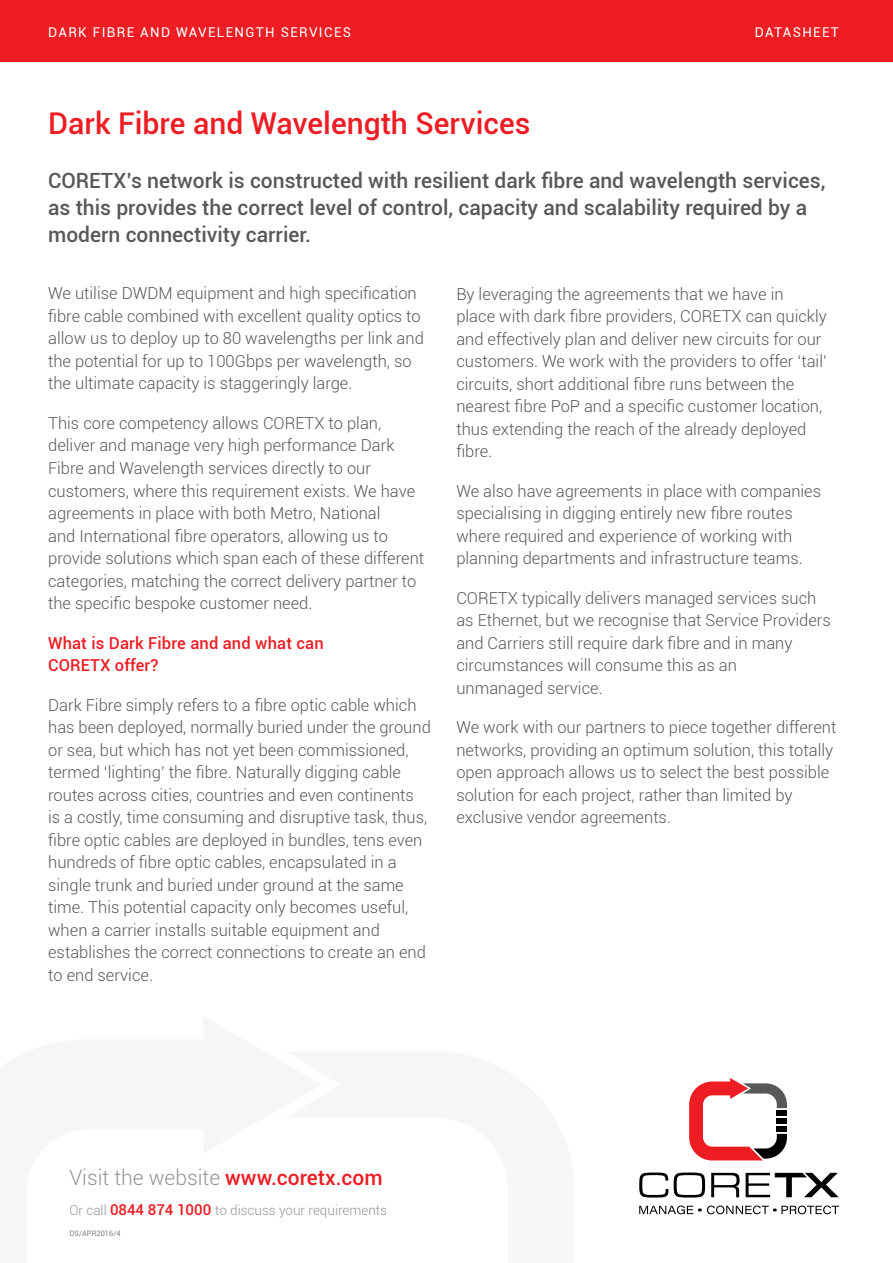
<style>
.page{position:relative;width:893px;height:1263px;background:#fff}
.page>*{position:absolute;margin:0;border:0;box-sizing:border-box;transform-origin:0 0}
.t1{font:500 30px "Roboto";color:#ee1d23}
.t2{font:500 21px/27px "Roboto";color:#57585a}
.t3{font:300 21px "Roboto";color:#939598}
.t4{font:300 16.5px/22.5px "Roboto";color:#57585a}
.t5{font:500 16.5px/22.5px "Roboto";letter-spacing:.01em;color:#ee1d23}
.t6{font:300 13.5px "Roboto";color:#939598}
.t7{font:13.5px "Roboto";letter-spacing:.1em;color:#fff}
.t8{font:7.5px "Roboto";color:#808285}
.s1{font-weight:500;color:#ee1d23}
.s2{font-weight:500;font-size:15px;color:#ee1d23}
</style>
<div class="page">
<div style="left:0;top:0;width:893px;height:62px;background:#ee1d23"></div>
<svg style="left:639px;top:1172px;width:29px;height:25px"></svg>
<svg style="left:674px;top:1172px;width:31px;height:25px"></svg>
<svg style="left:711px;top:1173px;width:29px;height:24px"></svg>
<svg style="left:746px;top:1173px;width:93px;height:24px"></svg>
<svg style="left:639px;top:1205px;width:200px;height:9px"></svg>
<svg style="left:689px;top:1078px;width:98px;height:82px"></svg>
<p class="t7" style="left:48px;top:23px;width:304px">DARK FIBRE AND WAVELENGTH SERVICES</p>
<p class="t7" style="left:755px;top:23px;width:86px">DATASHEET</p>
<h1 class="t1" style="left:48px;top:102px;width:484px">Dark Fibre and Wavelength Services</h1>
<p class="t2" style="left:48px;top:167px;width:779px">CORETX’s network is constructed with resilient dark fibre and wavelength services, as this provides the correct level of control, capacity and scalability required by a modern connectivity carrier.</p>
<p class="t4" style="left:48px;top:282px;width:377px">We utilise DWDM equipment and high specification fibre cable combined with excellent quality optics to allow us to deploy up to 80 wavelengths per link and the potential for up to 100Gbps per wavelength, so the ultimate capacity is staggeringly large.</p>
<p class="t4" style="left:48px;top:411px;width:378px">This core competency allows CORETX to plan, deliver and manage very high performance Dark Fibre and Wavelength services directly to our customers, where this requirement exists. We have agreements in place with both Metro, National<br>and International fibre operators, allowing us to provide solutions which span each of these different categories, matching the correct delivery partner to the specific bespoke customer need.</p>
<p class="t5" style="left:48px;top:631px;width:277px">What is Dark Fibre and and what can<br>CORETX offer?</p>
<p class="t4" style="left:48px;top:693px;width:384px">Dark Fibre simply refers to a fibre optic cable which has been deployed, normally buried under the ground or sea, but which has not yet been commissioned, termed ‘lighting’ the fibre. Naturally digging cable routes across cities, countries and even continents<br>is a costly, time consuming and disruptive task, thus, fibre optic cables are deployed in bundles, tens even hundreds of fibre optic cables, encapsulated in a single trunk and buried under ground at the same time. This potential capacity only becomes useful, when a carrier installs suitable equipment and establishes the correct connections to create an end to end service.</p>
<p class="t4" style="left:456px;top:282px;width:372px">By leveraging the agreements that we have in<br>place with dark fibre providers, CORETX can quickly and effectively plan and deliver new circuits for our customers. We work with the providers to offer ‘tail’ circuits, short additional fibre runs between the nearest fibre PoP and a specific customer location, thus extending the reach of the already deployed fibre.</p>
<p class="t4" style="left:456px;top:479px;width:366px">We also have agreements in place with companies specialising in digging entirely new fibre routes where required and experience of working with planning departments and infrastructure teams.</p>
<p class="t4" style="left:456px;top:586px;width:376px">CORETX typically delivers managed services such as Ethernet, but we recognise that Service Providers and Carriers still require dark fibre and in many circumstances will consume this as an<br>unmanaged service.</p>
<p class="t4" style="left:456px;top:715px;width:381px">We work with our partners to piece together different networks, providing an optimum solution, this totally open approach allows us to select the best possible solution for each project, rather than limited by exclusive vendor agreements.</p>
<p class="t3" style="left:69px;top:1163px;width:315px">Visit the website <span class="s1">www.coretx.com</span></p>
<p class="t6" style="left:69px;top:1201px;width:319px">Or call <span class="s2">0844 874 1000</span> to discuss your requirements</p>
<p class="t8" style="left:69px;top:1228px;width:53px">DS/APR2016/4</p>
</div>
